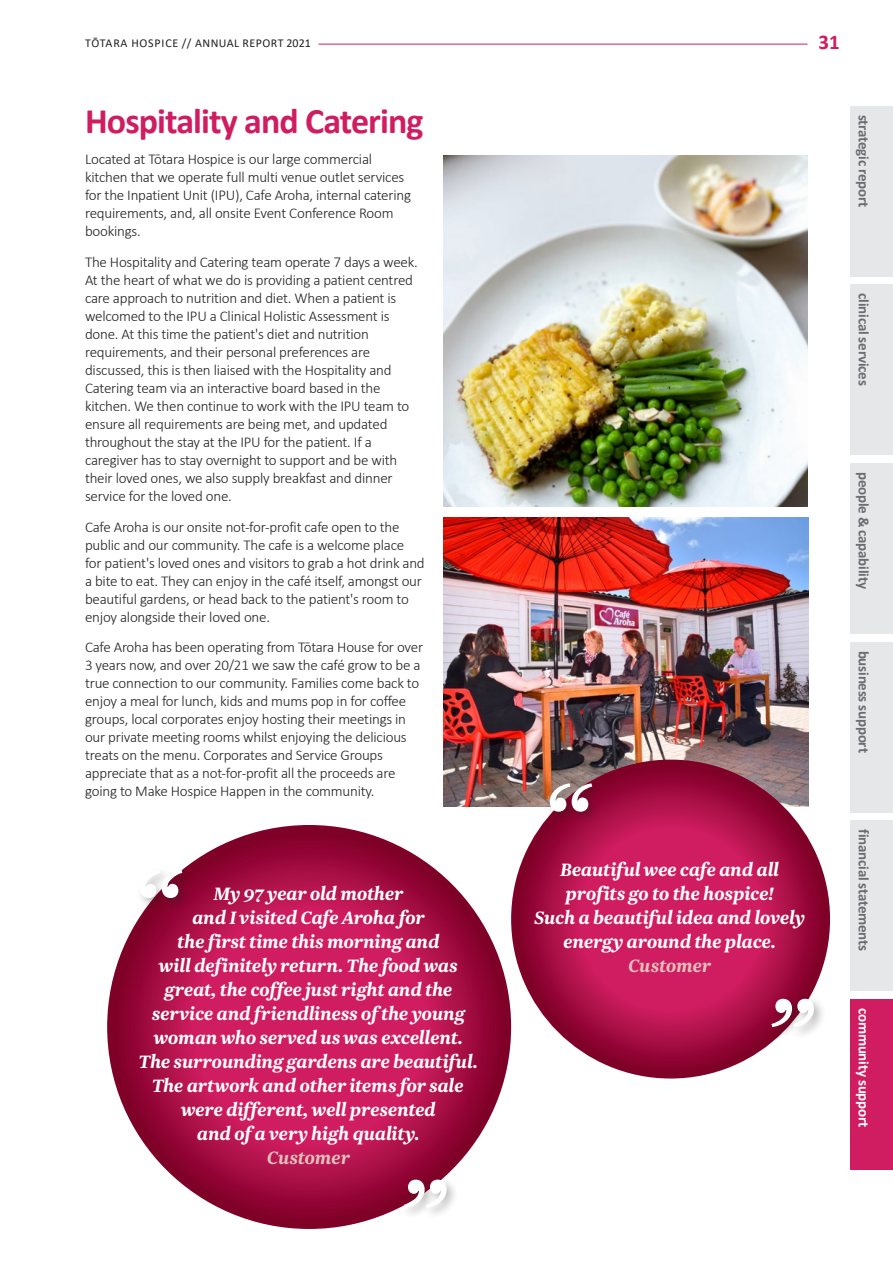
<style>
.page{position:relative;width:893px;height:1263px;background:#fff}
.page>*{position:absolute;margin:0;border:0;box-sizing:border-box;transform-origin:0 0}
.Headings{font:700 36px "Calibri";letter-spacing:-.025em;color:#d01c60}
.Base_Text{font:italic 700 21px/24px "Newzald";letter-spacing:-.015em;color:#fff;text-align:center}
.t1{font:700 21px "Calibri";color:#d01c60}
.Base_Text-2{font:300 15px/18px "Calibri";letter-spacing:-.015em;color:#231f20}
.t2{font:700 15px "Calibri";letter-spacing:-.015em;color:#6c6d70}
.t3{font:700 15px "Calibri";letter-spacing:-.015em;color:#fff}
.t4{font:12px "Calibri";letter-spacing:.04em;color:#231f20}
.s1{color:#dfbfbc}
</style>
<div class="page">
<hr style="left:318px;top:44px;width:489px;height:1px;background:#d01c60">
<div style="left:850px;top:106px;width:43px;height:170px;background:#e6e7e9"></div>
<div style="left:850px;top:285px;width:43px;height:170px;background:#e6e7e9"></div>
<div style="left:850px;top:463px;width:43px;height:171px;background:#e6e7e9"></div>
<div style="left:850px;top:821px;width:43px;height:170px;background:#e6e7e9"></div>
<div style="left:850px;top:999px;width:43px;height:170px;background:#d01c60"></div>
<div style="left:850px;top:642px;width:43px;height:170px;background:#e6e7e9"></div>
<img style="left:444px;top:518px;width:364px;height:289px">
<img style="left:444px;top:155px;width:363px;height:351px">
<svg style="left:107px;top:825px;width:404px;height:404px;background:#b0114a"></svg>
<div style="left:137px;top:866px;width:57px;height:44px;background:#231f20;opacity:.3"></div>
<svg style="left:140px;top:870px;width:42px;height:28px"></svg>
<div style="left:401px;top:1176px;width:58px;height:44px;background:#231f20;opacity:.3"></div>
<svg style="left:404px;top:1179px;width:43px;height:29px"></svg>
<svg style="left:511px;top:760px;width:319px;height:318px;background:#b1114b"></svg>
<div style="left:768px;top:995px;width:59px;height:44px;background:#231f20;opacity:.3"></div>
<svg style="left:771px;top:999px;width:43px;height:28px"></svg>
<div style="left:546px;top:780px;width:58px;height:44px;background:#231f20;opacity:.3"></div>
<svg style="left:550px;top:783px;width:42px;height:29px"></svg>
<p class="t4" style="left:85px;top:34px;width:227px">TŌTARA HOSPICE // ANNUAL REPORT 2021</p>
<h2 class="t1" style="left:818px;top:27px;width:23px">31</h2>
<p class="Headings" style="left:85px;top:96px;width:340px">Hospitality and Catering</p>
<p class="Base_Text-2" style="left:85px;top:150px;width:328px">Located at Tōtara Hospice is our large commercial kitchen that we operate full multi venue outlet services for the Inpatient Unit (IPU), Cafe Aroha, internal catering requirements, and, all onsite Event Conference Room bookings.</p>
<p class="Base_Text-2" style="left:85px;top:253px;width:334px">The Hospitality and Catering team operate 7 days a week.<br>At the heart of what we do is providing a patient centred care approach to nutrition and diet. When a patient is welcomed to the IPU a Clinical Holistic Assessment is done. At this time the patient's diet and nutrition requirements, and their personal preferences are discussed, this is then liaised with the Hospitality and Catering team via an interactive board based in the kitchen. We then continue to work with the IPU team to ensure all requirements are being met, and updated throughout the stay at the IPU for the patient. If a caregiver has to stay overnight to support and be with their loved ones, we also supply breakfast and dinner service for the loved one.</p>
<p class="Base_Text-2" style="left:85px;top:517px;width:341px">Cafe Aroha is our onsite not-for-profit cafe open to the public and our community. The cafe is a welcome place<br>for patient's loved ones and visitors to grab a hot drink and a bite to eat. They can enjoy in the café itself, amongst our beautiful gardens, or head back to the patient's room to enjoy alongside their loved one.</p>
<p class="Base_Text-2" style="left:85px;top:638px;width:340px">Cafe Aroha has been operating from Tōtara House for over 3 years now, and over 20/21 we saw the café grow to be a true connection to our community. Families come back to enjoy a meal for lunch, kids and mums pop in for coffee groups, local corporates enjoy hosting their meetings in our private meeting rooms whilst enjoying the delicious treats on the menu. Corporates and Service Groups appreciate that as a not-for-profit all the proceeds are going to Make Hospice Happen in the community.</p>
<p class="Base_Text" style="left:139px;top:880px;width:341px">My 97 year old mother<br>and I visited Cafe Aroha for<br>the first time this morning and<br>will definitely return. The food was great, the coffee just right and the service and friendliness of the young woman who served us was excellent.<br>The surrounding gardens are beautiful.<br>The artwork and other items for sale were different, well presented<br>and of a very high quality.<br><span class="s1">Customer</span></p>
<p class="Base_Text" style="left:534px;top:857px;width:272px">Beautiful wee cafe and all profits go to the hospice!<br>Such a beautiful idea and lovely energy around the place.<br><span class="s1">Customer</span></p>
<p class="t2" style="left:874px;top:115px;width:94px;rotate:90deg">strategic report</p>
<p class="t2" style="left:874px;top:293px;width:94px;rotate:90deg">clinical services</p>
<p class="t2" style="left:874px;top:472px;width:118px;rotate:90deg">people &amp; capability</p>
<p class="t2" style="left:874px;top:651px;width:104px;rotate:90deg">business support</p>
<p class="t2" style="left:874px;top:829px;width:123px;rotate:90deg">financial statements</p>
<p class="t3" style="left:874px;top:1008px;width:121px;rotate:90deg">community support</p>
</div>
